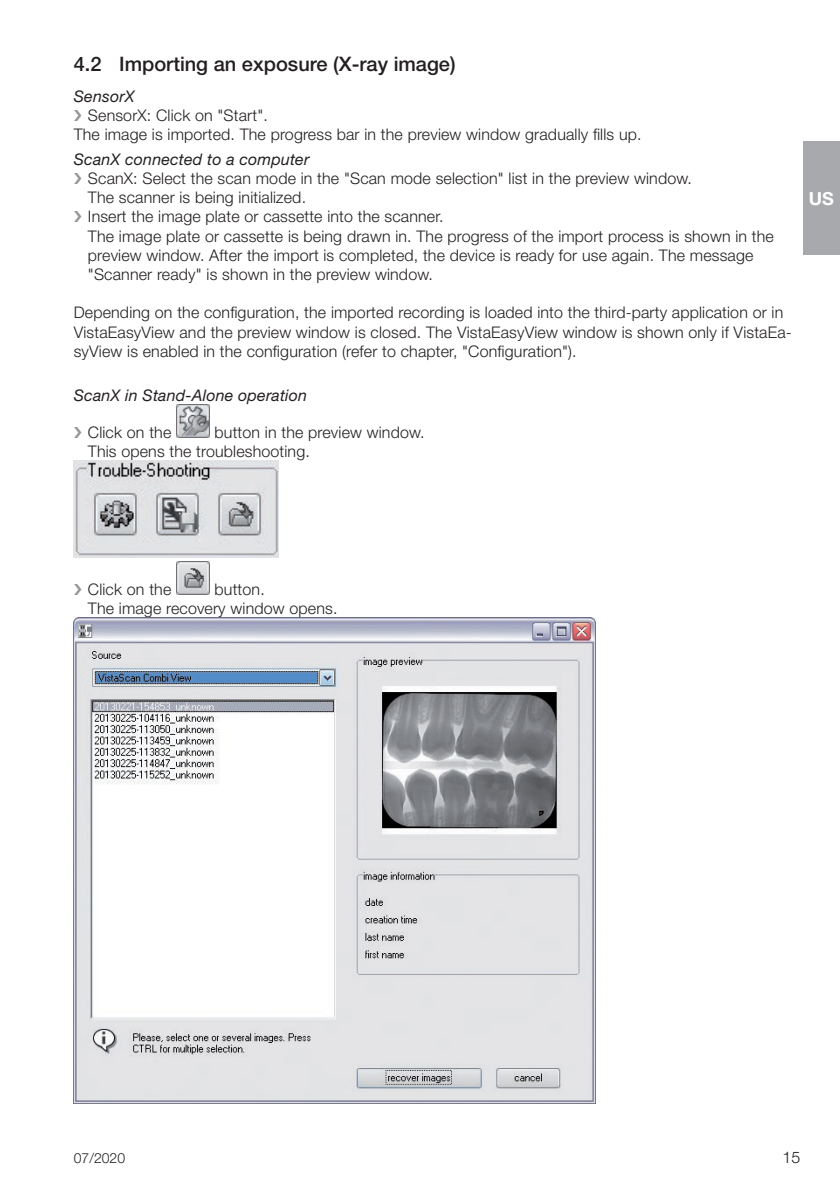
<style>
.page{position:relative;width:840px;height:1191px;background:#fff}
.page>*{position:absolute;margin:0;border:0;box-sizing:border-box;transform-origin:0 0}
.t1{font:500 20px "Helvetica Neue LT Pro";color:#231f20}
.t2{font:700 18px "Helvetica Neue LT Pro";color:#fff}
.t3{font:300 16px/19.2px "Helvetica Neue LT Pro";letter-spacing:.01em;color:#231f20}
.t4{font:italic 16px "Helvetica Neue LT Pro";letter-spacing:.01em;color:#231f20}
.t5{font:300 14px "Helvetica Neue LT Pro";color:#231f20}
</style>
<div class="page">
<div style="left:802px;top:142px;width:37px;height:113px;background:#a7a9ac"></div>
<img style="left:176px;top:404px;width:34px;height:34px">
<img style="left:74px;top:460px;width:204px;height:98px">
<img style="left:176px;top:561px;width:34px;height:34px">
<img style="left:74px;top:617px;width:521px;height:486px">
<p class="t1" style="left:74px;top:52px;width:383px">4.2 Importing an exposure (X-ray image)</p>
<p class="t4" style="left:74px;top:86px;width:62px">SensorX</p>
<p class="t3" style="left:74px;top:105px;width:566px;text-indent:14px">SensorX: Click on "Start".<br>The image is imported. The progress bar in the preview window gradually fills up.</p>
<p class="t4" style="left:74px;top:149px;width:237px">ScanX connected to a computer</p>
<p class="t3" style="left:88px;top:168px;width:687px">ScanX: Select the scan mode in the "Scan mode selection" list in the preview window.<br>The scanner is being initialized.<br>Insert the image plate or cassette into the scanner.<br>The image plate or cassette is being drawn in. The progress of the import process is shown in the preview window. After the import is completed, the device is ready for use again. The message "Scanner ready" is shown in the preview window.</p>
<p class="t3" style="left:74px;top:303px;width:719px">Depending on the configuration, the imported recording is loaded into the third-party application or in<br>VistaEasyView and the preview window is closed. The VistaEasyView window is shown only if VistaEa&shy;syView is enabled in the configuration (refer to chapter, "Configuration").</p>
<p class="t4" style="left:74px;top:386px;width:235px">ScanX in Stand-Alone operation</p>
<p class="t3" style="left:88px;top:422px;width:85px">Click on the</p>
<p class="t3" style="left:88px;top:422px;width:335px;text-indent:127px">button in the preview window.<br>This opens the troubleshooting.</p>
<p class="t2" style="left:808px;top:187px;width:27px">US</p>
<p class="t3" style="left:88px;top:579px;width:85px">Click on the</p>
<p class="t3" style="left:88px;top:579px;width:248px;text-indent:127px">button.<br>The image recovery window opens.</p>
<p class="t5" style="left:74px;top:1149px;width:53px">07/2020</p>
<p class="t3" style="left:782px;top:1147px;width:19px">15</p>
</div>
